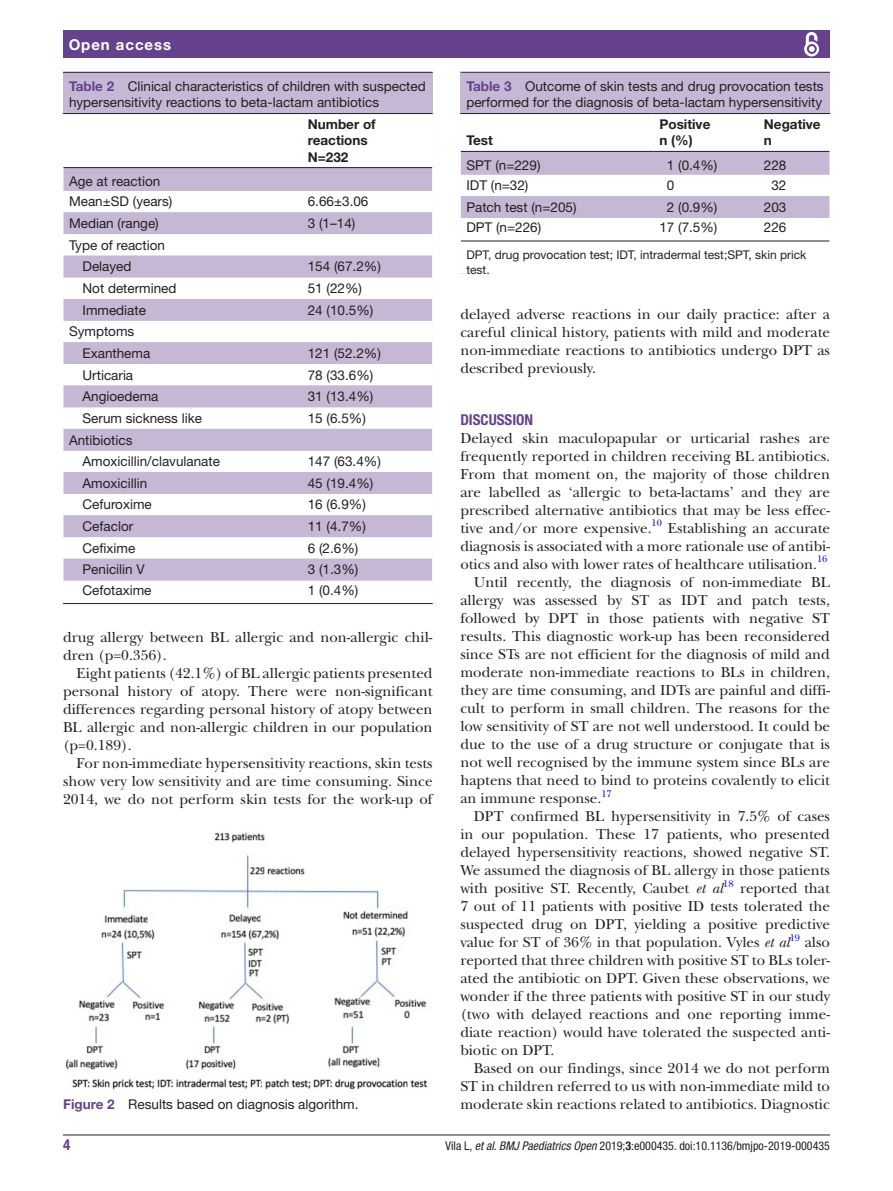
<style>
.page{position:relative;width:893px;height:1191px;background:#fff}
.page>*{position:absolute;margin:0;border:0;box-sizing:border-box;transform-origin:0 0}
.t1{font:15px/18px "New Baskerville";color:#231f20;text-align:justify}
.t2{font:700 condensed 15px "Helvetica Neue LT Std";color:#66428c}
.t3{font:700 15px "Helvetica Neue LT Std";letter-spacing:.065em;color:#fff}
.t4{font:13.5px/21.6px "Helvetica Neue LT Std";color:#231f20}
.t5{font:700 13.5px/16.2px "Helvetica Neue LT Std";color:#231f20}
.t6{font:condensed 12px "Helvetica Neue LT Std";color:#231f20}
.t7{font:12px/15px "Helvetica Neue LT Std";color:#231f20}
.t8{font:9.9px "New Baskerville";color:#00f}
.s1{font-weight:700;color:#66428c}
.s2{font-style:italic}
.s3{font-weight:700}
</style>
<div class="page">
<hr style="left:63px;top:1134px;width:767px;height:1px;background:#231f20">
<div style="left:63px;top:31px;width:767px;height:27px;background:#66428c"></div>
<svg style="left:804px;top:32px;width:15px;height:25px"></svg>
<div style="left:63px;top:73px;width:370px;height:531px;background:#c4b8d4"></div>
<hr style="left:63px;top:72px;width:370px;height:1px;background:#231f20">
<div style="left:64px;top:114px;width:368px;height:489px;background:#fff"></div>
<svg style="left:64px;top:168px;width:368px;height:412px"></svg>
<hr style="left:63px;top:113px;width:239px;height:1px;background:#231f20">
<hr style="left:63px;top:167px;width:239px;height:1px;background:#231f20">
<hr style="left:302px;top:113px;width:131px;height:1px;background:#231f20">
<hr style="left:302px;top:167px;width:130px;height:1px;background:#231f20">
<hr style="left:63px;top:603px;width:239px;height:1px;background:#231f20">
<hr style="left:302px;top:603px;width:131px;height:1px;background:#231f20">
<hr style="left:63px;top:114px;width:1px;height:54px;background:#fff">
<svg style="left:63px;top:168px;width:1px;height:435px"></svg>
<hr style="left:432px;top:114px;width:1px;height:54px;background:#fff">
<svg style="left:432px;top:168px;width:1px;height:435px"></svg>
<img style="left:65px;top:832px;width:363px;height:258px">
<div style="left:460px;top:73px;width:370px;height:200px;background:#c4b8d4"></div>
<hr style="left:460px;top:72px;width:370px;height:1px;background:#231f20">
<div style="left:461px;top:114px;width:369px;height:159px;background:#fff"></div>
<hr style="left:460px;top:113px;width:193px;height:1px;background:#231f20">
<hr style="left:653px;top:113px;width:105px;height:1px;background:#231f20">
<hr style="left:758px;top:113px;width:72px;height:1px;background:#231f20">
<hr style="left:653px;top:241px;width:105px;height:1px;background:#231f20">
<hr style="left:460px;top:241px;width:193px;height:1px;background:#231f20">
<hr style="left:758px;top:241px;width:72px;height:1px;background:#231f20">
<hr style="left:460px;top:114px;width:1px;height:37px;background:#fff">
<hr style="left:460px;top:241px;width:1px;height:32px;background:#fff">
<svg style="left:460px;top:151px;width:370px;height:90px"></svg>
<p class="t3" style="left:69px;top:35px;width:104px">Open access</p>
<p class="t4" style="left:69px;top:77px;width:358px;line-height:16.5px"><span class="s1">Table 2</span> Clinical characteristics of children with suspected hypersensitivity reactions to beta-lactam antibiotics</p>
<p class="t5" style="left:308px;top:116px;width:69px">Number of reactions<br>N=232</p>
<p class="t4" style="left:69px;top:171px;width:105px;line-height:20.1px">Age at reaction<br>Mean±SD (years)</p>
<p class="t4" style="left:308px;top:191px;width:62px">6.66±3.06</p>
<p class="t4" style="left:69px;top:212px;width:91px">Median (range)</p>
<p class="t4" style="left:308px;top:212px;width:49px">3 (1–14)</p>
<p class="t4" style="left:83px;top:234px;width:84px;text-indent:-14px">Type of reaction<br>Delayed</p>
<p class="t4" style="left:308px;top:255px;width:75px">154 (67.2%)</p>
<p class="t4" style="left:83px;top:277px;width:96px">Not determined</p>
<p class="t4" style="left:308px;top:277px;width:56px">51 (22%)</p>
<p class="t4" style="left:83px;top:299px;width:65px">Immediate</p>
<p class="t4" style="left:308px;top:299px;width:67px">24 (10.5%)</p>
<p class="t4" style="left:83px;top:320px;width:69px;text-indent:-14px">Symptoms<br>Exanthema</p>
<p class="t4" style="left:308px;top:342px;width:75px">121 (52.2%)</p>
<p class="t4" style="left:83px;top:364px;width:52px">Urticaria</p>
<p class="t4" style="left:308px;top:364px;width:67px">78 (33.6%)</p>
<p class="t4" style="left:83px;top:385px;width:78px">Angioedema</p>
<p class="t4" style="left:308px;top:385px;width:67px">31 (13.4%)</p>
<p class="t4" style="left:83px;top:407px;width:121px">Serum sickness like</p>
<p class="t4" style="left:308px;top:407px;width:60px">15 (6.5%)</p>
<p class="t4" style="left:83px;top:429px;width:139px;text-indent:-14px">Antibiotics<br>Amoxicillin/clavulanate</p>
<p class="t4" style="left:308px;top:450px;width:75px">147 (63.4%)</p>
<p class="t4" style="left:83px;top:472px;width:66px">Amoxicillin</p>
<p class="t4" style="left:308px;top:472px;width:67px">45 (19.4%)</p>
<p class="t4" style="left:83px;top:494px;width:71px">Cefuroxime</p>
<p class="t4" style="left:308px;top:494px;width:60px">16 (6.9%)</p>
<p class="t4" style="left:83px;top:515px;width:52px">Cefaclor</p>
<p class="t4" style="left:308px;top:515px;width:60px">11 (4.7%)</p>
<p class="t4" style="left:83px;top:537px;width:54px">Cefixime</p>
<p class="t4" style="left:308px;top:537px;width:52px">6 (2.6%)</p>
<p class="t4" style="left:83px;top:558px;width:64px">Penicilin V</p>
<p class="t4" style="left:308px;top:558px;width:52px">3 (1.3%)</p>
<p class="t4" style="left:83px;top:579px;width:70px">Cefotaxime</p>
<p class="t4" style="left:308px;top:579px;width:52px">1 (0.4%)</p>
<p class="t1" style="left:63px;top:628px;width:371px">drug allergy between BL allergic and non-allergic chil&shy;dren (p=0.356).</p>
<p class="t1" style="left:63px;top:664px;width:371px;text-indent:14px">Eight patients (42.1%) of BL allergic patients presented personal history of atopy. There were non-significant differences regarding personal history of atopy between BL allergic and non-allergic children in our population (p=0.189).</p>
<p class="t1" style="left:63px;top:754px;width:371px;text-indent:14px">For non-immediate hypersensitivity reactions, skin tests show very low sensitivity and are time consuming. Since 2014, we do not perform skin tests for the work-up of</p>
<p class="t4" style="left:63px;top:1093px;width:297px"><span class="s1">Figure 2</span> Results based on diagnosis algorithm.</p>
<p class="t4" style="left:466px;top:77px;width:359px;line-height:16.5px"><span class="s1">Table 3</span> Outcome of skin tests and drug provocation tests performed for the diagnosis of beta-lactam hypersensitivity</p>
<p class="t5" style="left:466px;top:132px;width:28px">Test</p>
<p class="t5" style="left:659px;top:116px;width:52px">Positive n (%)</p>
<p class="t5" style="left:764px;top:116px;width:58px">Negative n</p>
<p class="t4" style="left:466px;top:154px;width:76px">SPT (n=229)</p>
<p class="t4" style="left:667px;top:154px;width:52px">1 (0.4%)</p>
<p class="t4" style="left:764px;top:154px;width:24px">228</p>
<p class="t4" style="left:466px;top:174px;width:64px">IDT (n=32)</p>
<p class="t4" style="left:667px;top:174px;width:9px">0</p>
<p class="t4" style="left:771px;top:174px;width:17px">32</p>
<p class="t4" style="left:466px;top:196px;width:112px">Patch test (n=205)</p>
<p class="t4" style="left:667px;top:196px;width:52px">2 (0.9%)</p>
<p class="t4" style="left:764px;top:196px;width:24px">203</p>
<p class="t4" style="left:466px;top:216px;width:76px">DPT (n=226)</p>
<p class="t4" style="left:659px;top:216px;width:60px">17 (7.5%)</p>
<p class="t4" style="left:764px;top:216px;width:24px">226</p>
<p class="t7" style="left:466px;top:247px;width:342px">DPT, drug provocation test; IDT, intradermal test;SPT, skin prick test.</p>
<p class="t1" style="left:460px;top:305px;width:371px">delayed adverse reactions in our daily practice: after a careful clinical history, patients with mild and moderate non-immediate reactions to antibiotics undergo DPT as described previously.</p>
<p class="t2" style="left:460px;top:411px;width:74px">DISCUSSION</p>
<p class="t1" style="left:460px;top:429px;width:371px">Delayed skin maculopapular or urticarial rashes are frequently reported in children receiving BL antibiotics.<br>From that moment on, the majority of those children are labelled as ‘allergic to beta-lactams’ and they are prescribed alternative antibiotics that may be less effec&shy;tive and/or more expensive.</p>
<p class="t8" style="left:652px;top:517px;width:12px">10</p>
<p class="t1" style="left:460px;top:519px;width:371px;text-indent:207px">Establishing an accurate diagnosis is associated with a more rationale use of antibi&shy;otics and also with lower rates of healthcare utilisation.</p>
<p class="t8" style="left:817px;top:553px;width:12px">16</p>
<p class="t1" style="left:460px;top:573px;width:371px;text-indent:14px">Until recently, the diagnosis of non-immediate BL allergy was assessed by ST as IDT and patch tests, followed by DPT in those patients with negative ST results. This diagnostic work-up has been reconsidered since STs are not efficient for the diagnosis of mild and moderate non-immediate reactions to BLs in children, they are time consuming, and IDTs are painful and diffi&shy;cult to perform in small children. The reasons for the low sensitivity of ST are not well understood. It could be due to the use of a drug structure or conjugate that is not well recognised by the immune system since BLs are haptens that need to bind to proteins covalently to elicit an immune response.</p>
<p class="t8" style="left:601px;top:787px;width:12px">17</p>
<p class="t1" style="left:460px;top:807px;width:371px;text-indent:14px">DPT confirmed BL hypersensitivity in 7.5% of cases in our population. These 17 patients, who presented delayed hypersensitivity reactions, showed negative ST.<br>We assumed the diagnosis of BL allergy in those patients with positive ST. Recently, Caubet <span class="s2">et al</span></p>
<p class="t8" style="left:723px;top:877px;width:12px">18</p>
<p class="t1" style="left:460px;top:879px;width:371px;text-indent:280px">reported that 7 out of 11 patients with positive ID tests tolerated the suspected drug on DPT, yielding a positive predictive value for ST of 36% in that population. Vyles <span class="s2">et al</span></p>
<p class="t8" style="left:790px;top:931px;width:12px">19</p>
<p class="t1" style="left:460px;top:933px;width:371px;text-indent:344px">also reported that three children with positive ST to BLs toler&shy;ated the antibiotic on DPT. Given these observations, we wonder if the three patients with positive ST in our study (two with delayed reactions and one reporting imme&shy;diate reaction) would have tolerated the suspected anti&shy;biotic on DPT.</p>
<p class="t1" style="left:460px;top:1059px;width:371px;text-indent:13px">Based on our findings, since 2014 we do not perform ST in children referred to us with non-immediate mild to moderate skin reactions related to antibiotics. Diagnostic</p>
<p class="t2" style="left:63px;top:1135px;width:9px">4</p>
<p class="t6" style="left:446px;top:1138px;width:386px">Vila L, <span class="s2">et al</span>. <span class="s2">BMJ Paediatrics Open</span> 2019;<span class="s3">3</span>:e000435. doi:10.1136/bmjpo-2019-000435</p>
</div>
